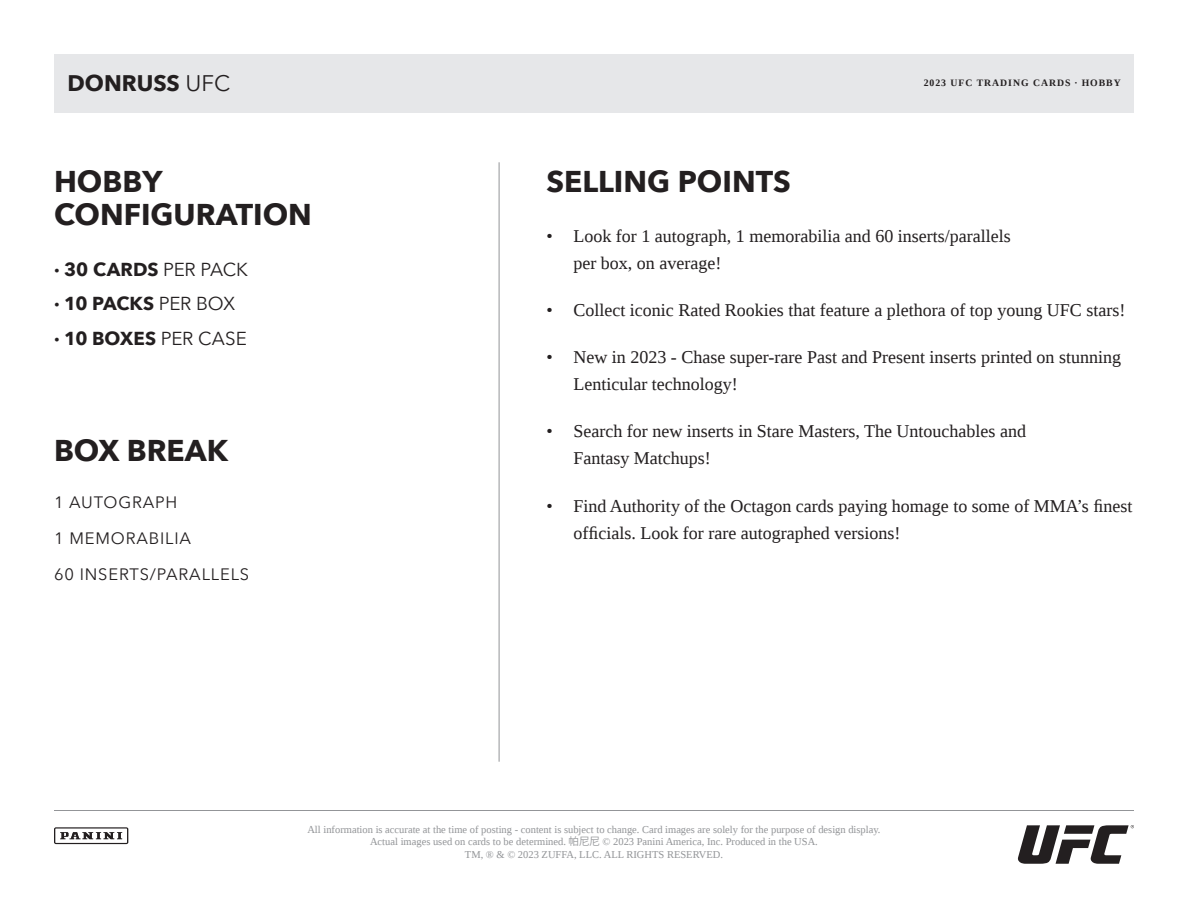
<style>
.page{position:relative;width:1188px;height:918px;background:#fff}
.page>*{position:absolute;margin:0;border:0;box-sizing:border-box;transform-origin:0 0}
.t1{font:700 30px "Avenir Next";color:#231f20}
.t2{font:700 22.5px "Avenir Next";color:#231f20}
.t3{font:700 18.75px "Avenir Next";letter-spacing:-.005em;color:#231f20}
.t4{font:18px/27px "Liberation Serif";color:#231f20}
.t5{font:16.5px "Avenir Next";letter-spacing:.05em;color:#231f20}
.t6{font:10.5px/12.6px "Liberation Serif";color:#939598;text-align:center}
.t7{font:700 9.75px "Liberation Serif";letter-spacing:.1em;color:#231f20}
.s1{font-weight:400}
.s2{font-family:"Koz Go Pr 6 N"}
</style>
<div class="page">
<hr style="left:54px;top:810px;width:1080px;height:1px;background:#939598">
<svg style="left:54px;top:827px;width:74px;height:17px"></svg>
<svg style="left:1018px;top:825px;width:116px;height:39px"></svg>
<hr style="left:499px;top:162px;width:1px;height:600px;background:#939598">
<div style="left:54px;top:54px;width:1080px;height:58px;background:#e6e7e9"></div>
<p class="t2" style="left:68px;top:70px;width:164px">DONRUSS <span class="s1">UFC</span></p>
<p class="t7" style="left:924px;top:77px;width:199px">2023 UFC TRADING CARDS · HOBBY</p>
<p class="t1" style="left:54px;top:163px;width:110px">HOBBY</p>
<p class="t1" style="left:546px;top:163px;width:246px">SELLING POINTS</p>
<p class="t1" style="left:54px;top:196px;width:259px">CONFIGURATION</p>
<p class="t3" style="left:54px;top:257px;width:195px">· 30 CARDS <span class="s1">PER PACK</span></p>
<p class="t3" style="left:54px;top:292px;width:183px">· 10 PACKS <span class="s1">PER BOX</span></p>
<p class="t3" style="left:54px;top:326px;width:194px">· 10 BOXES <span class="s1">PER CASE</span></p>
<p class="t4" style="left:573px;top:222px;width:439px;text-indent:-27px">• Look for 1 autograph, 1 memorabilia and 60 inserts/parallels per box, on average!</p>
<p class="t4" style="left:546px;top:296px;width:580px">• Collect iconic Rated Rookies that feature a plethora of top young UFC stars!</p>
<p class="t4" style="left:573px;top:344px;width:549px;text-indent:-27px">• New in 2023 - Chase super-rare Past and Present inserts printed on stunning<br>Lenticular technology!</p>
<p class="t4" style="left:573px;top:418px;width:454px;text-indent:-27px">• Search for new inserts in Stare Masters, The Untouchables and<br>Fantasy Matchups!</p>
<p class="t4" style="left:573px;top:492px;width:560px;text-indent:-27px">• Find Authority of the Octagon cards paying homage to some of MMA’s finest officials. Look for rare autographed versions!</p>
<p class="t1" style="left:54px;top:432px;width:176px">BOX BREAK</p>
<p class="t5" style="left:54px;top:488px;width:125px">1 AUTOGRAPH</p>
<p class="t5" style="left:54px;top:524px;width:139px">1 MEMORABILIA</p>
<p class="t5" style="left:54px;top:560px;width:197px">60 INSERTS/PARALLELS</p>
<p class="t6" style="left:307px;top:823px;width:575px">All information is accurate at the time of posting - content is subject to change. Card images are solely for the purpose of design display.<br>Actual images used on cards to be determined. <span class="s2">帕尼尼</span> © 2023 Panini America, Inc. Produced in the USA.<br>TM, ® &amp; © 2023 ZUFFA, LLC. ALL RIGHTS RESERVED.</p>
</div>
